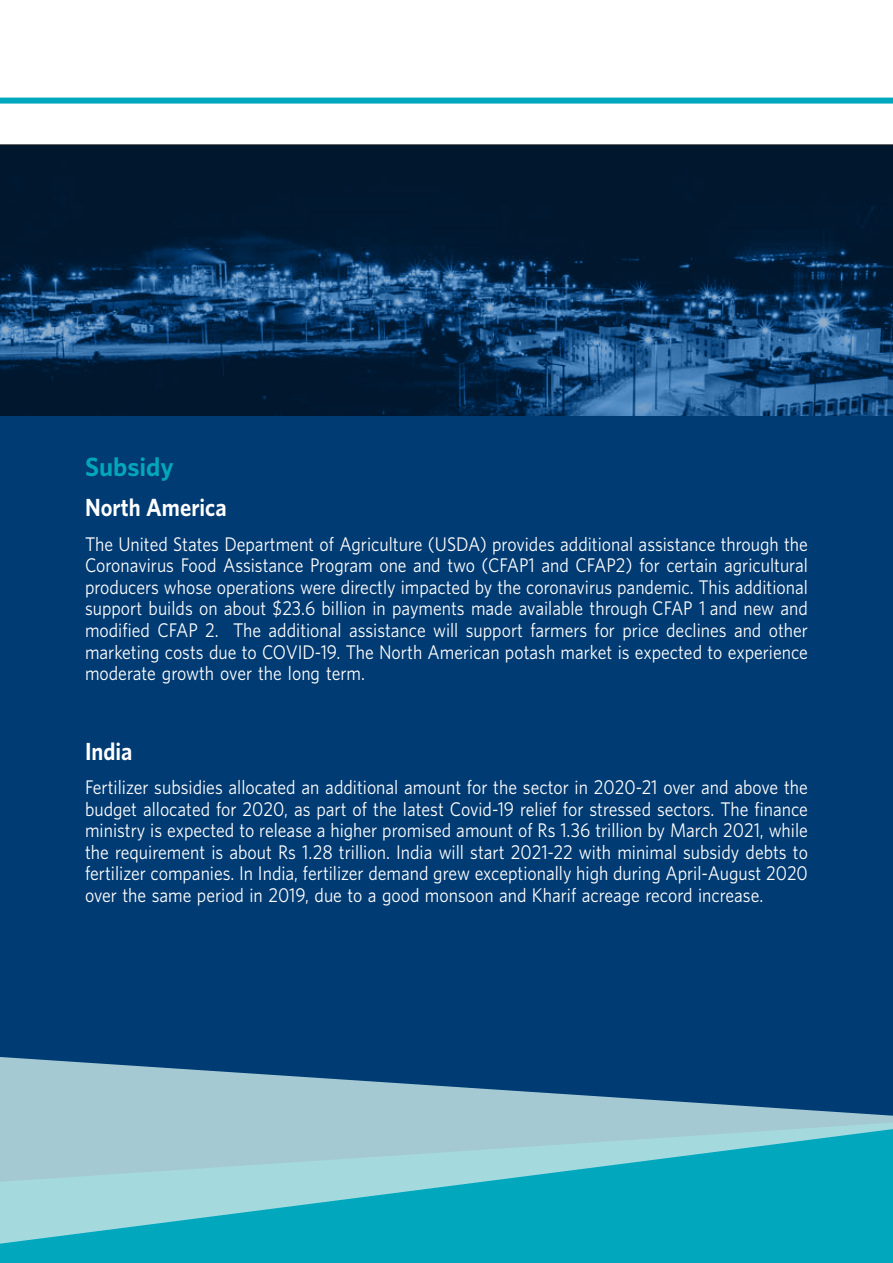
<style>
.page{position:relative;width:893px;height:1263px;background:#fff}
.page>*{position:absolute;margin:0;border:0;box-sizing:border-box;transform-origin:0 0}
.t1{font:700 24px "UNFPA";color:#00a7bd}
.t2{font:700 22.5px "UNFPA";color:#fff;scale:.9 1}
.t3{font:18px/21.6px "UNFPA Text";color:#fff;text-align:justify;scale:.9 1}
</style>
<div class="page">
<div style="left:0;top:98px;width:893px;height:6px;background:#00a7bd"></div>
<div style="left:0;top:145px;width:893px;height:1118px;background:#003b73"></div>
<img style="left:0;top:144px;width:893px;height:272px">
<div style="left:0;top:1245px;width:893px;height:18px;background:#00a7bd"></div>
<svg style="left:0;top:1057px;width:893px;height:188px"></svg>
<h1 class="t1" style="left:85px;top:451px;width:90px">Subsidy</h1>
<p class="t2" style="left:85px;top:493px;width:159px">North America</p>
<p class="t3" style="left:85px;top:532px;width:805px">The United States Department of Agriculture (USDA) provides additional assistance through the Coronavirus Food Assistance Program one and two (CFAP1 and CFAP2) for certain agricultural producers whose operations were directly impacted by the coronavirus pandemic. This additional support builds on about $23.6 billion in payments made available through CFAP 1 and new and modified CFAP 2. The additional assistance will support farmers for price declines and other marketing costs due to COVID-19. The North American potash market is expected to experience moderate growth over the long term.</p>
<p class="t2" style="left:85px;top:736px;width:54px">India</p>
<p class="t3" style="left:85px;top:776px;width:805px">Fertilizer subsidies allocated an additional amount for the sector in 2020-21 over and above the budget allocated for 2020, as part of the latest Covid-19 relief for stressed sectors. The finance ministry is expected to release a higher promised amount of Rs 1.36 trillion by March 2021, while the requirement is about Rs 1.28 trillion. India will start 2021-22 with minimal subsidy debts to fertilizer companies. In India, fertilizer demand grew exceptionally high during April-August 2020 over the same period in 2019, due to a good monsoon and Kharif acreage record increase.</p>
</div>
